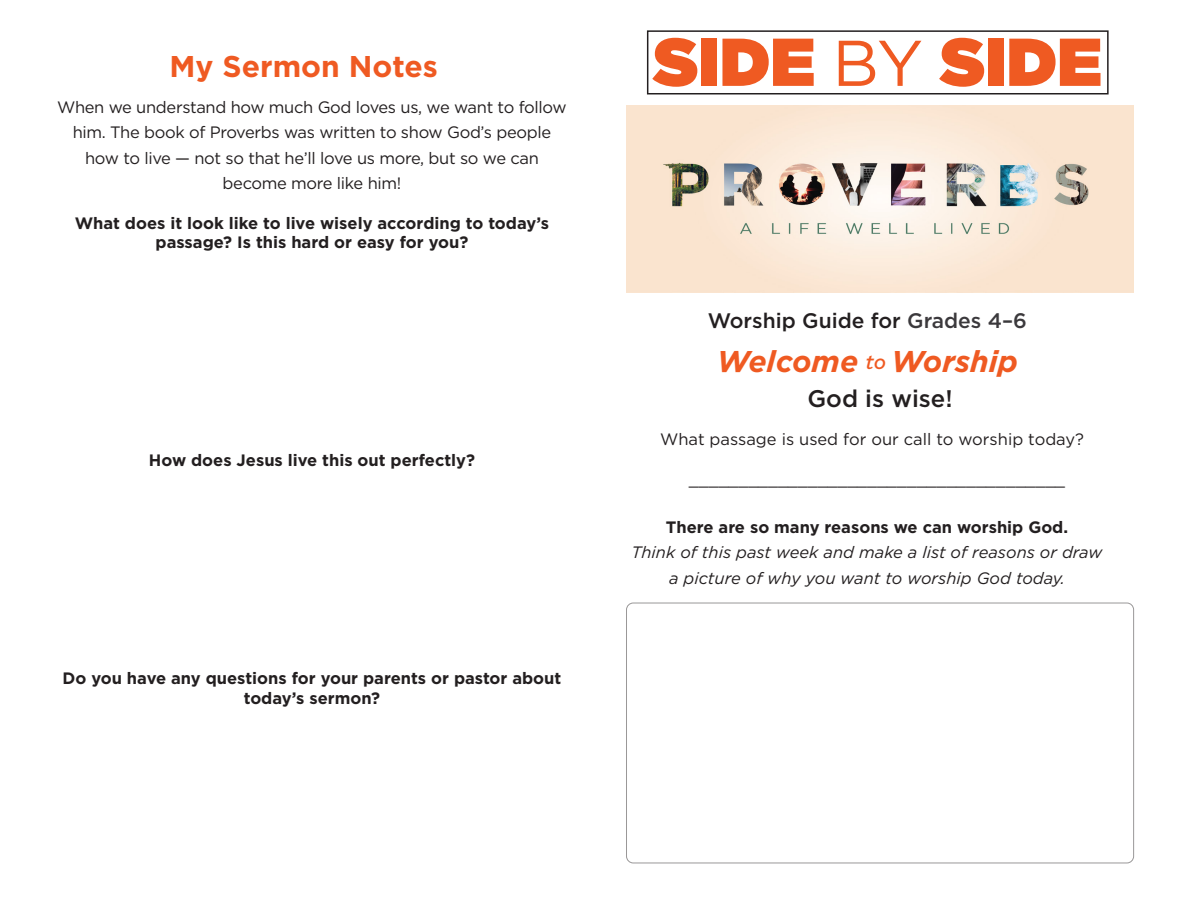
<style>
.page{position:relative;width:1188px;height:918px;background:#fff}
.page>*{position:absolute;margin:0;border:0;box-sizing:border-box;transform-origin:0 0}
.t1{font:900 67.5px "Gotham";color:#ef5a22}
.t2{font:italic 700 30px "Gotham";color:#ef5a22}
.t3{font:700 30px "Gotham";color:#ef5a22}
.t4{font:500 24px "Gotham";color:#231f20}
.t5{font:500 21px "Gotham";color:#231f20}
.t6{font:700 16.5px/19.8px "Gotham";color:#231f20;text-align:center}
.t7{font:16.5px/25.5px "Gotham";letter-spacing:-.02em;color:#231f20;text-align:center}
.t8{font:italic 16.5px/25.5px "Gotham";color:#231f20;text-align:center}
.t9{font:16.5px "Gotham";color:#231f20}
.s1{font-weight:400;font-size:64.5px}
.s2{color:#3b393c}
.s3{font-family:"Archer";font-weight:600;font-size:24px}
</style>
<div class="page">
<img style="left:626px;top:106px;width:508px;height:187px">
<div style="left:647px;top:30px;width:462px;height:64px;border:2px solid #231f20"></div>
<div style="left:626px;top:603px;width:508px;height:260px;border:1px solid #231f20;border-radius:7px"></div>
<h2 class="t3" style="left:170px;top:53px;width:270px">My Sermon Notes</h2>
<p class="t7" style="left:57px;top:95px;width:511px">When we understand how much God loves us, we want to follow him. The book of Proverbs was written to show God’s people how to live — not so that he’ll love us more, but so we can become more like him!</p>
<p class="t6" style="left:75px;top:214px;width:476px">What does it look like to live wisely according to today’s passage? Is this hard or easy for you?</p>
<p class="t6" style="left:149px;top:451px;width:328px">How does Jesus live this out perfectly?</p>
<p class="t6" style="left:63px;top:669px;width:500px">Do you have any questions for your parents or pastor about today’s sermon?</p>
<h1 class="t1" style="left:653px;top:32px;width:450px">SIDE <span class="s1">BY</span> SIDE</h1>
<p class="t5" style="left:708px;top:312px;width:321px">Worship Guide for <span class="s2">Grades 4–6</span></p>
<h2 class="t2" style="left:717px;top:348px;width:303px">Welcome <span class="s3">to</span> Worship</h2>
<h3 class="t4" style="left:807px;top:388px;width:147px">God is wise!</h3>
<p class="t9" style="left:660px;top:432px;width:425px">What passage is used for our call to worship today?</p>
<p class="t7" style="left:689px;top:467px;width:378px">______________________________________</p>
<p class="t6" style="left:666px;top:518px;width:404px">There are so many reasons we can worship God.</p>
<p class="t8" style="left:632px;top:541px;width:472px">Think of this past week and make a list of reasons or draw a picture of why you want to worship God today.</p>
</div>
